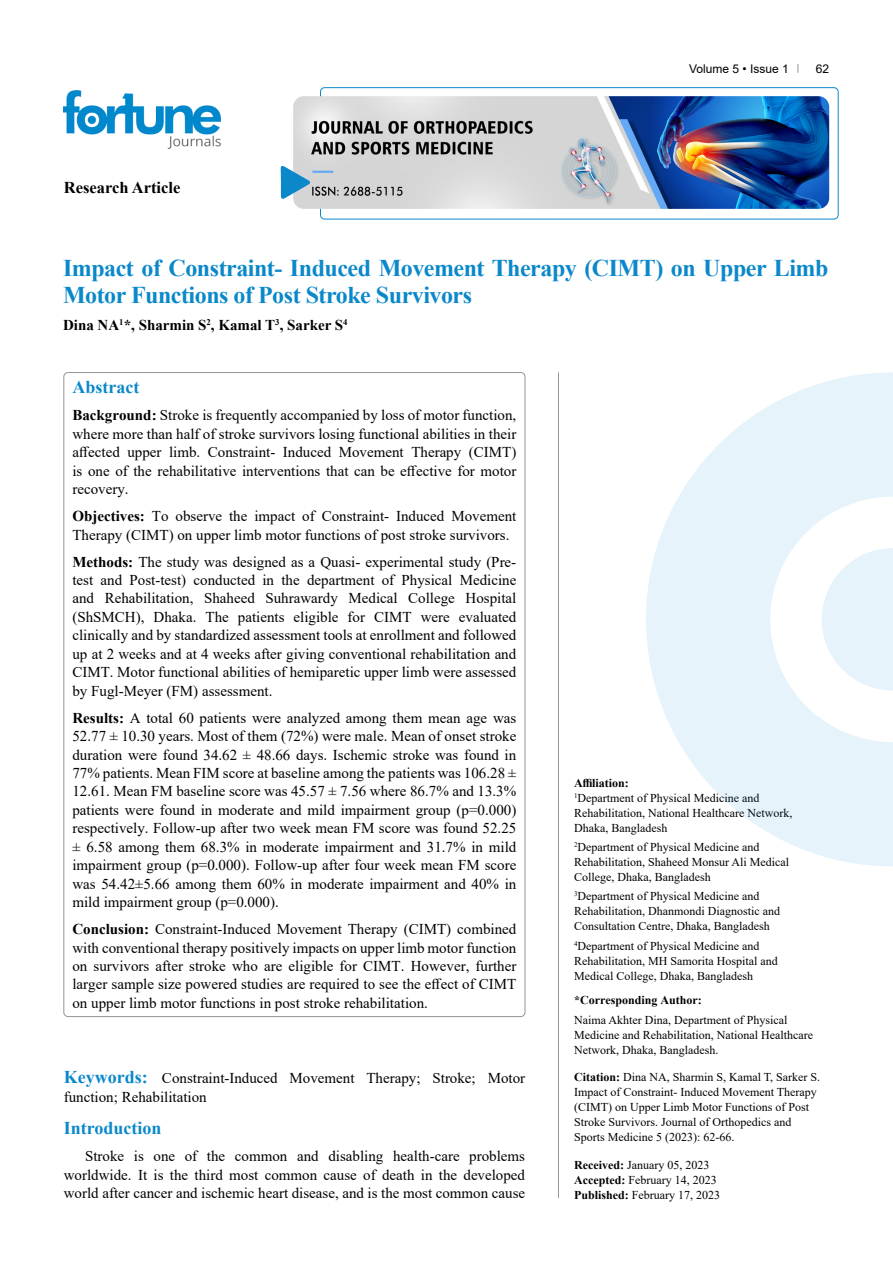
<style>
.page{position:relative;width:893px;height:1263px;background:#fff}
.page>*{position:absolute;margin:0;border:0;box-sizing:border-box;transform-origin:0 0}
.t1{font:700 24px/27px "Times New Roman";letter-spacing:-.02em;color:#0a88ca}
.t2{font:700 18px "Times New Roman";color:#0a88ca}
.t3{font:700 16.5px "Times New Roman";color:#000}
.t4{font:15px/18.5px "Times New Roman";color:#000;text-align:justify}
.t5{font:700 15px "Times New Roman";color:#000}
.t6{font:12px/15px "Times New Roman";color:#000}
.t7{font:700 12px "Times New Roman";color:#000}
.t8{font:12px "Arial";color:#000}
.s1{font-weight:700}
.s2{font-weight:700;font-size:18px;color:#0a88ca}
</style>
<div class="page">
<div style="left:320px;top:87px;width:518px;height:132px;border:1px solid #0a88ca;border-radius:4px"></div>
<img style="left:64px;top:90px;width:157px;height:59px">
<img style="left:293px;top:96px;width:536px;height:113px">
<svg style="left:281px;top:166px;width:29px;height:33px"></svg>
<svg style="left:646px;top:372px;width:247px;height:494px;fill:#e6f3fa"></svg>
<svg style="left:822px;top:548px;width:71px;height:143px"></svg>
<hr style="left:558px;top:372px;width:1px;height:826px;background:#939598">
<p class="t3" style="left:64px;top:175px;width:118px">Research Article</p>
<p class="t8" style="left:689px;top:60px;width:101px">Volume 5 • Issue 1</p>
<p class="t8" style="left:816px;top:60px;width:15px">62</p>
<h1 class="t1" style="left:63px;top:254px;width:767px">Impact of Constraint- Induced Movement Therapy (CIMT) on Upper Limb<br>Motor Functions of Post Stroke Survivors</h1>
<p class="t5" style="left:63px;top:314px;width:286px">Dina NA<sup>1</sup>*, Sharmin S<sup>2</sup>, Kamal T<sup>3</sup>, Sarker S<sup>4</sup></p>
<p class="t2" style="left:72px;top:374px;width:68px">Abstract</p>
<p class="t4" style="left:72px;top:406px;width:445px"><span class="s1">Background:</span> Stroke is frequently accompanied by loss of motor function, where more than half of stroke survivors losing functional abilities in their affected upper limb. Constraint- Induced Movement Therapy (CIMT) is one of the rehabilitative interventions that can be effective for motor recovery.</p>
<p class="t4" style="left:72px;top:506px;width:445px"><span class="s1">Objectives:</span> To observe the impact of Constraint- Induced Movement<br>Therapy (CIMT) on upper limb motor functions of post stroke survivors.</p>
<p class="t4" style="left:72px;top:552px;width:445px"><span class="s1">Methods:</span> The study was designed as a Quasi- experimental study (Pre&shy;test and Post-test) conducted in the department of Physical Medicine and Rehabilitation, Shaheed Suhrawardy Medical College Hospital (ShSMCH), Dhaka. The patients eligible for CIMT were evaluated clinically and by standardized assessment tools at enrollment and followed up at 2 weeks and at 4 weeks after giving conventional rehabilitation and CIMT. Motor functional abilities of hemiparetic upper limb were assessed by Fugl-Meyer (FM) assessment.</p>
<p class="t4" style="left:72px;top:708px;width:445px"><span class="s1">Results:</span> A total 60 patients were analyzed among them mean age was 52.77 ± 10.30 years. Most of them (72%) were male. Mean of onset stroke duration were found 34.62 ± 48.66 days. Ischemic stroke was found in 77% patients. Mean FIM score at baseline among the patients was 106.28 ± 12.61. Mean FM baseline score was 45.57 ± 7.56 where 86.7% and 13.3% patients were found in moderate and mild impairment group (p=0.000) respectively. Follow-up after two week mean FM score was found 52.25 ± 6.58 among them 68.3% in moderate impairment and 31.7% in mild impairment group (p=0.000). Follow-up after four week mean FM score was 54.42±5.66 among them 60% in moderate impairment and 40% in mild impairment group (p=0.000).</p>
<p class="t4" style="left:72px;top:919px;width:445px"><span class="s1">Conclusion:</span> Constraint-Induced Movement Therapy (CIMT) combined with conventional therapy positively impacts on upper limb motor function on survivors after stroke who are eligible for CIMT. However, further larger sample size powered studies are required to see the effect of CIMT on upper limb motor functions in post stroke rehabilitation.</p>
<p class="t4" style="left:64px;top:1068px;width:463px"><span class="s2">Keywords:</span> Constraint-Induced Movement Therapy; Stroke; Motor function; Rehabilitation</p>
<p class="t2" style="left:64px;top:1115px;width:99px">Introduction</p>
<p class="t4" style="left:64px;top:1146px;width:463px;text-indent:21px">Stroke is one of the common and disabling health-care problems worldwide. It is the third most common cause of death in the developed world after cancer and ischemic heart disease, and is the most common cause</p>
<p class="t6" style="left:574px;top:775px;width:220px"><span class="s1">Affiliation:<br></span><sup>1</sup>Department of Physical Medicine and<br>Rehabilitation, National Healthcare Network,<br>Dhaka, Bangladesh</p>
<p class="t6" style="left:574px;top:839px;width:216px"><sup>2</sup>Department of Physical Medicine and<br>Rehabilitation, Shaheed Monsur Ali Medical<br>College, Dhaka, Bangladesh</p>
<p class="t6" style="left:574px;top:888px;width:207px"><sup>3</sup>Department of Physical Medicine and<br>Rehabilitation, Dhanmondi Diagnostic and<br>Consultation Centre, Dhaka, Bangladesh</p>
<p class="t6" style="left:574px;top:938px;width:205px"><sup>4</sup>Department of Physical Medicine and<br>Rehabilitation, MH Samorita Hospital and<br>Medical College, Dhaka, Bangladesh</p>
<p class="t7" style="left:574px;top:992px;width:129px">*Corresponding Author:</p>
<p class="t6" style="left:574px;top:1012px;width:240px">Naima Akhter Dina, Department of Physical<br>Medicine and Rehabilitation, National Healthcare<br>Network, Dhaka, Bangladesh.</p>
<p class="t6" style="left:574px;top:1069px;width:248px"><span class="s1">Citation:</span> Dina NA, Sharmin S, Kamal T, Sarker S.<br>Impact of Constraint- Induced Movement Therapy (CIMT) on Upper Limb Motor Functions of Post Stroke Survivors. Journal of Orthopedics and Sports Medicine 5 (2023): 62-66.</p>
<p class="t6" style="left:574px;top:1157px;width:148px"><span class="s1">Received:</span> January 05, 2023<br><span class="s1">Accepted:</span> February 14, 2023<br><span class="s1">Published:</span> February 17, 2023</p>
</div>
